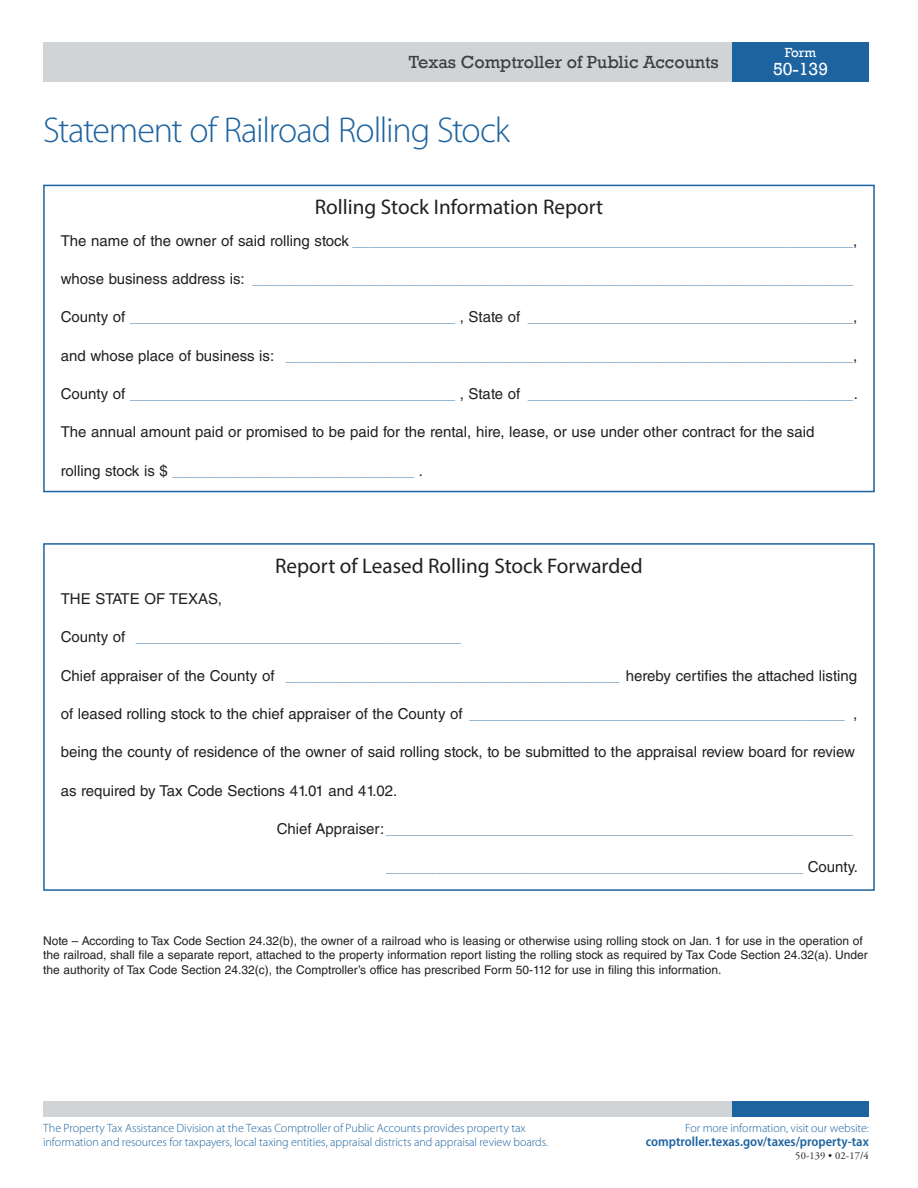
<style>
.page{position:relative;width:918px;height:1188px;background:#fff}
.page>*{position:absolute;margin:0;border:0;box-sizing:border-box;transform-origin:0 0}
.t1{font:300 36px "Myriad Pro";letter-spacing:-.035em;color:#1c63a0}
.t2{font:21.15px "Myriad Pro";color:#231f20}
.t3{font:18px "Rockwell";color:#3e3e3f}
.t4{font:18px "Rockwell";color:#fff}
.t5{font:15px "Helvetica LT Std";color:#77a2c6}
.t6{font:15px "Helvetica LT Std";color:#231f20}
.t7{font:600 semi-condensed 13.5px "Myriad Pro";color:#1c63a0}
.t8{font:13.5px "Rockwell";color:#fff}
.t9{font:12px/14.4px "Helvetica LT Std";color:#231f20}
.t10{font:300 12px/14.4px "Myriad Pro";letter-spacing:-.005em;color:#1c63a0}
.t11{font:10.5px "Adobe Garamond Pro";letter-spacing:.01em;color:#231f20}
.s1{color:#231f20}
</style>
<div class="page">
<div style="left:43px;top:1102px;width:689px;height:15px;background:#d0d4d7"></div>
<div style="left:732px;top:1102px;width:137px;height:15px;background:#1c63a0"></div>
<div style="left:43px;top:42px;width:689px;height:39px;background:#d0d4d7"></div>
<div style="left:732px;top:42px;width:137px;height:39px;background:#1c63a0"></div>
<div style="left:43px;top:543px;width:832px;height:348px;border:2px solid #1c63a0"></div>
<div style="left:43px;top:185px;width:832px;height:307px;border:2px solid #1c63a0"></div>
<p class="t3" style="left:409px;top:51px;width:311px">Texas Comptroller of Public Accounts</p>
<h1 class="t1" style="left:43px;top:110px;width:468px">Statement of Railroad Rolling Stock</h1>
<p class="t8" style="left:785px;top:45px;width:33px">Form</p>
<p class="t4" style="left:773px;top:59px;width:57px">50-139</p>
<h2 class="t2" style="left:315px;top:194px;width:290px">Rolling Stock Information Report</h2>
<p class="t5" style="left:61px;top:232px;width:798px"><span class="s1">The name of the owner of said rolling stock</span> ____________________________________________________________<span class="s1">,</span></p>
<p class="t6" style="left:61px;top:270px;width:186px">whose business address is:</p>
<p class="t5" style="left:61px;top:308px;width:461px"><span class="s1">County of</span> _______________________________________ <span class="s1">, State of</span></p>
<p class="t5" style="left:528px;top:308px;width:331px">_______________________________________<span class="s1">,</span></p>
<p class="t6" style="left:61px;top:347px;width:215px">and whose place of business is:</p>
<p class="t5" style="left:286px;top:347px;width:573px">____________________________________________________________________<span class="s1">,</span></p>
<p class="t5" style="left:61px;top:385px;width:461px"><span class="s1">County of</span> _______________________________________ <span class="s1">, State of</span></p>
<p class="t5" style="left:528px;top:385px;width:332px">_______________________________________<span class="s1">.</span></p>
<p class="t6" style="left:61px;top:423px;width:755px">The annual amount paid or promised to be paid for the rental, hire, lease, or use under other contract for the said</p>
<p class="t5" style="left:61px;top:462px;width:364px"><span class="s1">rolling stock is $</span> _____________________________ <span class="s1">.</span></p>
<p class="t5" style="left:253px;top:270px;width:602px">________________________________________________________________________</p>
<p class="t6" style="left:61px;top:590px;width:163px">THE STATE OF TEXAS,</p>
<h2 class="t2" style="left:275px;top:552px;width:369px">Report of Leased Rolling Stock Forwarded</h2>
<p class="t6" style="left:61px;top:628px;width:66px">County of</p>
<p class="t6" style="left:61px;top:667px;width:215px">Chief appraiser of the County of</p>
<p class="t5" style="left:286px;top:667px;width:573px">________________________________________ <span class="s1">hereby certifies the attached listing</span></p>
<p class="t6" style="left:61px;top:705px;width:403px">of leased rolling stock to the chief appraiser of the County of</p>
<p class="t6" style="left:853px;top:705px;width:6px">,</p>
<p class="t5" style="left:136px;top:628px;width:327px">_______________________________________</p>
<p class="t5" style="left:469px;top:705px;width:377px">_____________________________________________</p>
<p class="t6" style="left:61px;top:743px;width:796px">being the county of residence of the owner of said rolling stock, to be submitted to the appraisal review board for review</p>
<p class="t6" style="left:61px;top:782px;width:338px">as required by Tax Code Sections 41.01 and 41.02.</p>
<p class="t5" style="left:277px;top:820px;width:578px"><span class="s1">Chief Appraiser:</span>________________________________________________________</p>
<p class="t5" style="left:386px;top:858px;width:474px">__________________________________________________ <span class="s1">County.</span></p>
<p class="t9" style="left:43px;top:933px;width:826px">Note – According to Tax Code Section 24.32(b), the owner of a railroad who is leasing or otherwise using rolling stock on Jan. 1 for use in the operation of the railroad, shall file a separate report, attached to the property information report listing the rolling stock as required by Tax Code Section 24.32(a). Under the authority of Tax Code Section 24.32(c), the Comptroller’s office has prescribed Form 50-112 for use in filing this information.</p>
<p class="t10" style="left:43px;top:1121px;width:507px">The Property Tax Assistance Division at the Texas Comptroller of Public Accounts provides property tax information and resources for taxpayers, local taxing entities, appraisal districts and appraisal review boards.</p>
<p class="t10" style="left:685px;top:1121px;width:185px">For more information, visit our website:</p>
<p class="t7" style="left:646px;top:1134px;width:224px">comptroller.texas.gov/taxes/property-tax</p>
<p class="t11" style="left:795px;top:1149px;width:75px">50-139 • 02-17/4</p>
</div>
